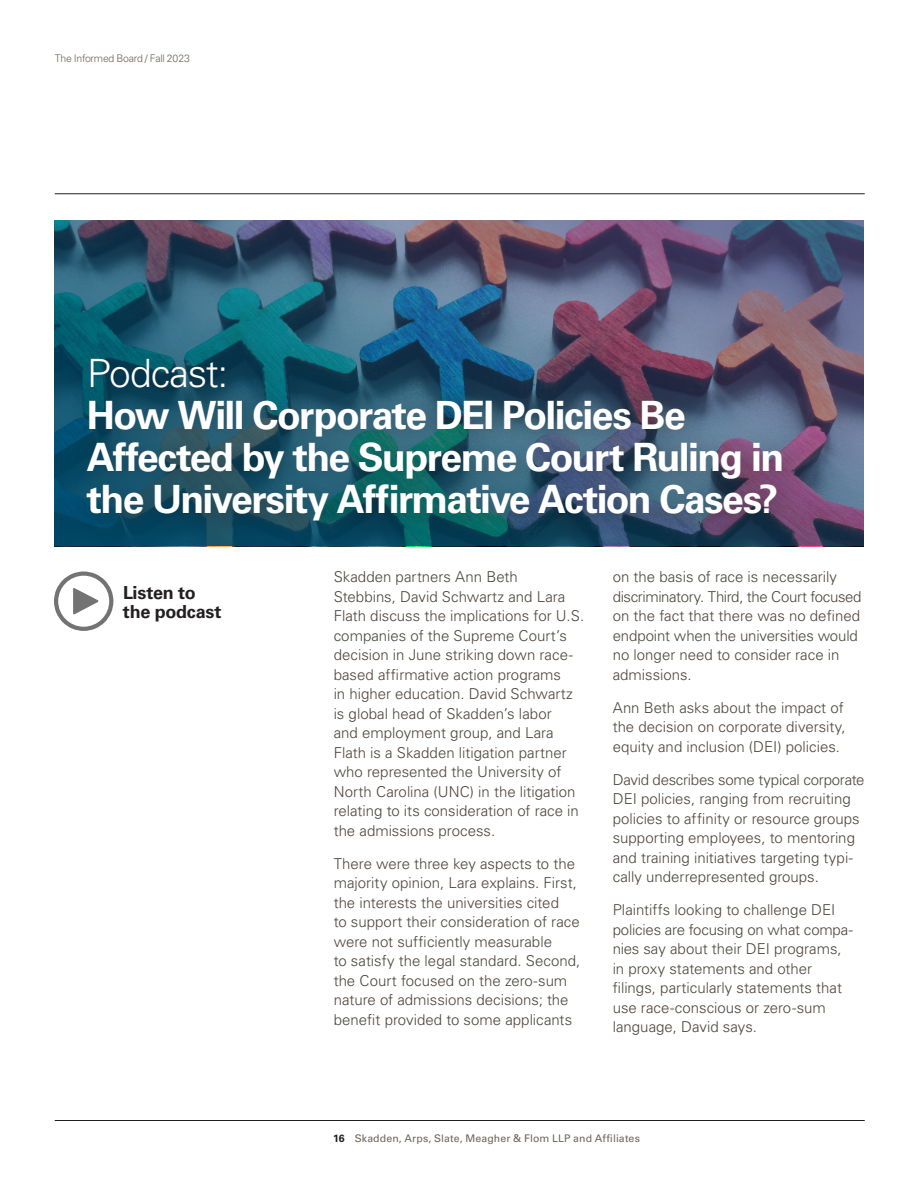
<style>
.page{position:relative;width:918px;height:1188px;background:#fff}
.page>*{position:absolute;margin:0;border:0;box-sizing:border-box;transform-origin:0 0}
.Article_Title{font:700 39px/42px "Univers LT Std";letter-spacing:-.04em;color:#fff}
.Heading_1{font:700 18px/19.5px "Univers LT Std";letter-spacing:-.015em;color:#231f20}
.Main_Body{font:300 15px/19.5px "Univers LT Std";color:#4f463d}
.t1{font:10.5px "Univers LT Std";letter-spacing:.01em;color:#6f645a}
.t2{font:300 10.5px "Univers LT Std";letter-spacing:-.025em;color:#6f645a}
.s1{font-weight:300}
.s2{font-weight:700;color:#231f20}
</style>
<div class="page">
<hr style="left:55px;top:1120px;width:810px;height:1px;background:#231f20">
<hr style="left:55px;top:194px;width:810px;height:1px;background:#231f20">
<img style="left:54px;top:221px;width:810px;height:325px">
<svg style="left:54px;top:572px;width:59px;height:59px"></svg>
<div style="left:70px;top:339px;width:739px;height:206px;background:#231f20;opacity:.5"></div>
<p class="t2" style="left:55px;top:52px;width:137px">The Informed Board / Fall 2023</p>
<h2 class="Article_Title" style="left:87px;top:353px;width:699px"><span class="s1">Podcast:<br></span>How Will Corporate DEI Policies Be<br>Affected by the Supreme Court Ruling in the University Affirmative Action Cases?</h2>
<h3 class="Heading_1" style="left:123px;top:583px;width:100px">Listen to the podcast</h3>
<p class="Main_Body" style="left:334px;top:567px;width:252px">Skadden partners Ann Beth<br>Stebbins, David Schwartz and Lara Flath discuss the implications for U.S. companies of the Supreme Court’s decision in June striking down race&shy;based affirmative action programs<br>in higher education. David Schwartz is global head of Skadden’s labor<br>and employment group, and Lara Flath is a Skadden litigation partner who represented the University of North Carolina (UNC) in the litigation relating to its consideration of race in the admissions process.</p>
<p class="Main_Body" style="left:334px;top:854px;width:248px">There were three key aspects to the majority opinion, Lara explains. First, the interests the universities cited<br>to support their consideration of race were not sufficiently measurable<br>to satisfy the legal standard. Second, the Court focused on the zero-sum nature of admissions decisions; the benefit provided to some applicants</p>
<p class="Main_Body" style="left:613px;top:567px;width:250px">on the basis of race is necessarily discriminatory. Third, the Court focused on the fact that there was no defined endpoint when the universities would no longer need to consider race in admissions.</p>
<p class="Main_Body" style="left:613px;top:698px;width:235px">Ann Beth asks about the impact of the decision on corporate diversity, equity and inclusion (DEI) policies.</p>
<p class="Main_Body" style="left:613px;top:770px;width:253px">David describes some typical corporate DEI policies, ranging from recruiting policies to affinity or resource groups supporting employees, to mentoring and training initiatives targeting typi&shy;cally underrepresented groups.</p>
<p class="Main_Body" style="left:613px;top:900px;width:242px">Plaintiffs looking to challenge DEI policies are focusing on what compa&shy;nies say about their DEI programs, in proxy statements and other filings, particularly statements that use race-conscious or zero-sum language, David says.</p>
<p class="t1" style="left:333px;top:1132px;width:308px"><span class="s2">16</span> Skadden, Arps, Slate, Meagher &amp; Flom LLP and Affiliates</p>
</div>
